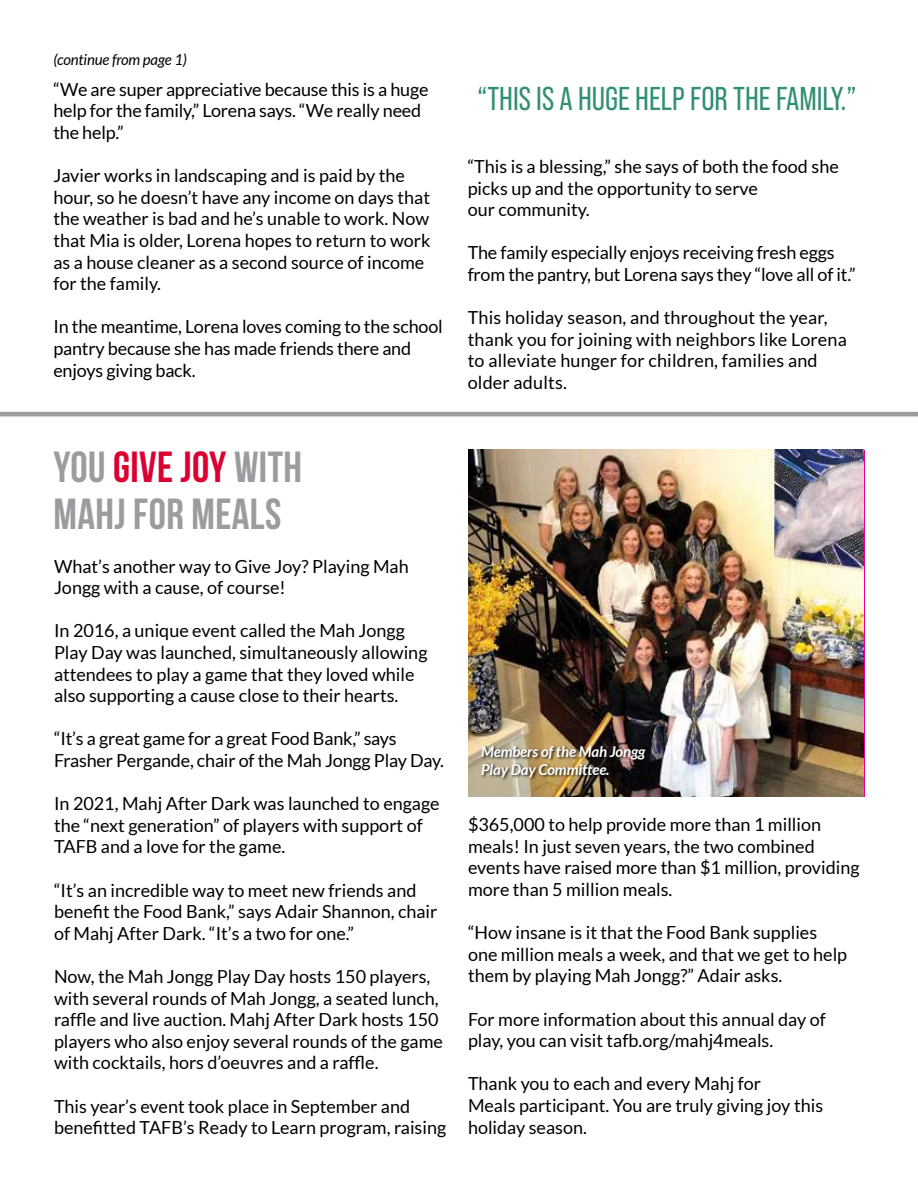
<style>
.page{position:relative;width:918px;height:1188px;background:#fff}
.page>*{position:absolute;margin:0;border:0;box-sizing:border-box;transform-origin:0 0}
.t1{font:700 43.5px/46.5px "Bebas Neue";letter-spacing:.01em;color:#9b9c9f}
.t2{font:33px "Bebas Neue Pro";color:#318f72}
.t3{font:18px/21.6px "Lato";color:#000}
.t4{font:italic 700 15px/18px "Lato";letter-spacing:-.01em;color:#fff}
.t5{font:italic 15px "Lato";letter-spacing:-.01em;color:#000}
.s1{color:#da0031}
</style>
<div class="page">
<hr style="left:917px;top:874px;width:1px;height:314px;background:#318f72">
<hr style="left:0;top:412px;width:918px;height:4px;background:#9b9c9f">
<img style="left:468px;top:450px;width:396px;height:346px">
<div style="left:481px;top:745px;width:169px;height:36px;background:#000;opacity:.75"></div>
<p class="t5" style="left:53px;top:53px;width:135px">(continue from page 1)</p>
<p class="t3" style="left:53px;top:79px;width:377px">“We are super appreciative because this is a huge help for the family,” Lorena says. “We really need the help.”</p>
<p class="t3" style="left:53px;top:166px;width:379px">Javier works in landscaping and is paid by the hour, so he doesn’t have any income on days that the weather is bad and he’s unable to work. Now that Mia is older, Lorena hopes to return to work as a house cleaner as a second source of income for the family.</p>
<p class="t3" style="left:53px;top:317px;width:391px">In the meantime, Lorena loves coming to the school pantry because she has made friends there and enjoys giving back.</p>
<h2 class="t2" style="left:477px;top:79px;width:381px">“THIS IS A HUGE HELP FOR THE FAMILY.”</h2>
<p class="t3" style="left:468px;top:156px;width:373px">“This is a blessing,” she says of both the food she picks up and the opportunity to serve<br>our community.</p>
<p class="t3" style="left:468px;top:243px;width:389px">The family especially enjoys receiving fresh eggs from the pantry, but Lorena says they “love all of it.”</p>
<p class="t3" style="left:468px;top:308px;width:381px">This holiday season, and throughout the year, thank you for joining with neighbors like Lorena to alleviate hunger for children, families and older adults.</p>
<h1 class="t1" style="left:53px;top:444px;width:250px">YOU <span class="s1">GIVE JOY</span> WITH<br>MAHJ FOR MEALS</h1>
<p class="t3" style="left:54px;top:556px;width:356px">What’s another way to Give Joy? Playing Mah<br>Jongg with a cause, of course!</p>
<p class="t3" style="left:54px;top:621px;width:375px">In 2016, a unique event called the Mah Jongg Play Day was launched, simultaneously allowing attendees to play a game that they loved while also supporting a cause close to their hearts.</p>
<p class="t3" style="left:54px;top:729px;width:391px">“It’s a great game for a great Food Bank,” says<br>Frasher Pergande, chair of the Mah Jongg Play Day.</p>
<p class="t3" style="left:54px;top:794px;width:387px">In 2021, Mahj After Dark was launched to engage the “next generation” of players with support of<br>TAFB and a love for the game.</p>
<p class="t3" style="left:54px;top:880px;width:385px">“It’s an incredible way to meet new friends and bene昀椀t the Food Bank,” says Adair Shannon, chair of Mahj After Dark. “It’s a two for one.”</p>
<p class="t3" style="left:54px;top:967px;width:390px">Now, the Mah Jongg Play Day hosts 150 players, with several rounds of Mah Jongg, a seated lunch, raf昀氀e and live auction. Mahj After Dark hosts 150 players who also enjoy several rounds of the game with cocktails, hors d’oeuvres and a raf昀氀e.</p>
<p class="t3" style="left:54px;top:1096px;width:394px">This year’s event took place in September and bene昀椀tted TAFB’s Ready to Learn program, raising</p>
<p class="t4" style="left:481px;top:743px;width:166px">Members of the Mah Jongg<br>Play Day Committee.</p>
<p class="t3" style="left:468px;top:815px;width:393px">$365,000 to help provide more than 1 million meals! In just seven years, the two combined events have raised more than $1 million, providing more than 5 million meals.</p>
<p class="t3" style="left:468px;top:923px;width:381px">“How insane is it that the Food Bank supplies one million meals a week, and that we get to help them by playing Mah Jongg?” Adair asks.</p>
<p class="t3" style="left:468px;top:1009px;width:359px">For more information about this annual day of play, you can visit tafb.org/mahj4meals.</p>
<p class="t3" style="left:468px;top:1074px;width:357px">Thank you to each and every Mahj for<br>Meals participant. You are truly giving joy this holiday season.</p>
</div>
